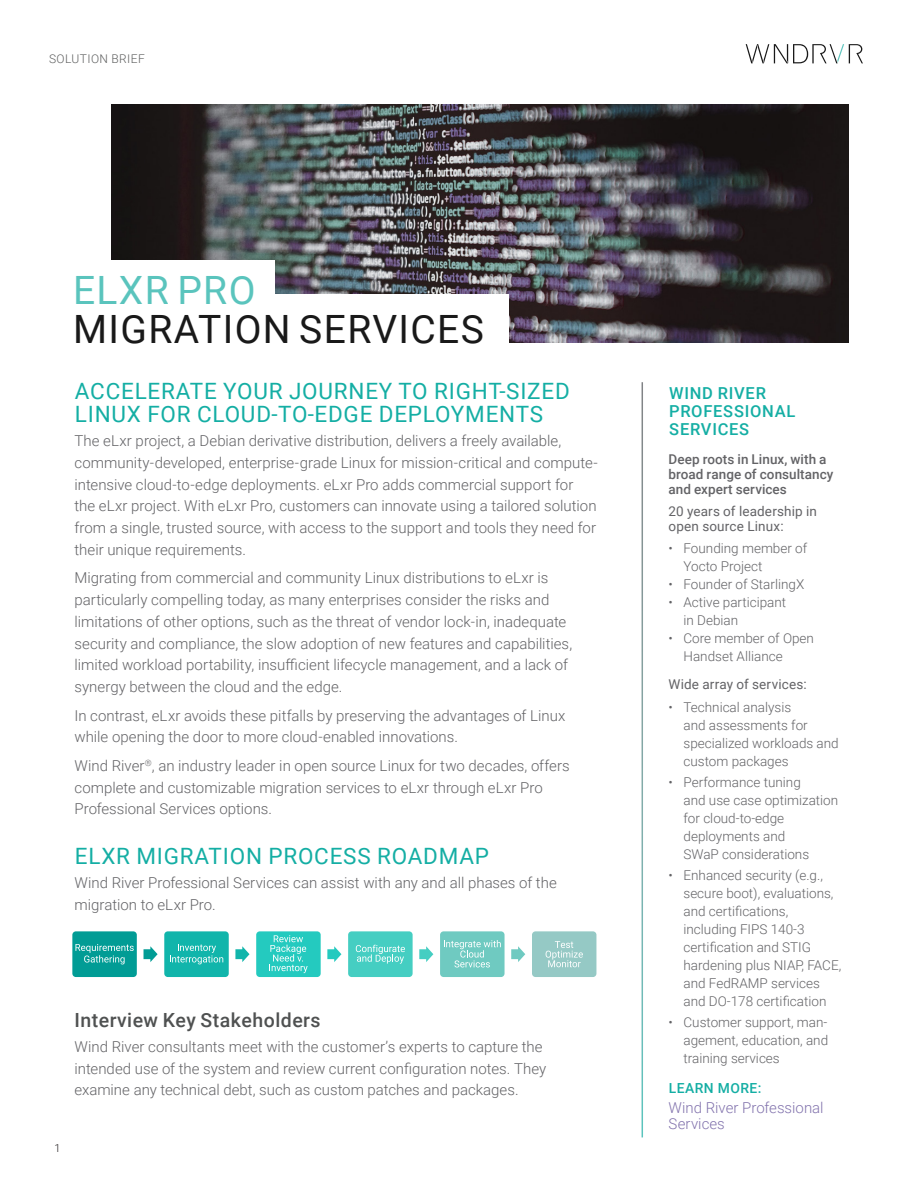
<style>
.page{position:relative;width:918px;height:1188px;background:#fff}
.page>*{position:absolute;margin:0;border:0;box-sizing:border-box;transform-origin:0 0}
.cover_title{font:39px/39px "Roboto";letter-spacing:.035em;color:#191919}
.Header_1{font:22.5px/22.5px "Roboto";letter-spacing:.035em;color:#14aea4}
.header_2{font:500 19.5px "Roboto";letter-spacing:.025em;color:#4f5151}
.Sidebar_subhead{font:500 16.5px/18px "Roboto";letter-spacing:.045em;color:#14aea4}
.Body{font:300 15px/21.8px "Roboto";color:#636366}
.t1{font:300 15px/16.5px "Roboto";color:#8273ad}
.Sidebar_head{font:500 13.8px "Roboto";letter-spacing:.035em;color:#14aea4}
.t2{font:300 13.5px/18px "Roboto";color:#636366}
.Sidebar_body{font:500 13.5px/15px "Roboto";letter-spacing:.005em;color:#636366}
.Sidebar_body-2{font:13.5px/15px "Roboto";letter-spacing:.01em;color:#636366}
.t3{font:300 12px "Roboto";letter-spacing:.035em;color:#5f6060}
.t4{font:300 10.95px "Roboto";color:#231f20}
.s1{color:#5ac4bd}
</style>
<div class="page">
<img style="left:111px;top:105px;width:738px;height:237px">
<div style="left:53px;top:295px;width:456px;height:68px;background:#fff"></div>
<div style="left:57px;top:260px;width:218px;height:47px;background:#fff"></div>
<div style="left:72px;top:931px;width:65px;height:46px;background:#019c95;border-radius:4px"></div>
<svg style="left:75px;top:944px;width:59px;height:20px"></svg>
<div style="left:164px;top:931px;width:65px;height:46px;background:#11b5ab;border-radius:4px"></div>
<svg style="left:170px;top:944px;width:53px;height:20px"></svg>
<div style="left:256px;top:931px;width:65px;height:46px;background:#24cabf;border-radius:4px"></div>
<svg style="left:269px;top:935px;width:39px;height:38px"></svg>
<div style="left:348px;top:931px;width:65px;height:46px;background:#45cec2;border-radius:4px"></div>
<svg style="left:356px;top:945px;width:49px;height:19px"></svg>
<div style="left:440px;top:931px;width:65px;height:46px;background:#6fcac1;border-radius:4px"></div>
<svg style="left:444px;top:940px;width:57px;height:27px"></svg>
<div style="left:532px;top:931px;width:64px;height:46px;background:#95c9c5;border-radius:4px"></div>
<svg style="left:546px;top:941px;width:37px;height:26px"></svg>
<svg style="left:144px;top:946px;width:14px;height:16px"></svg>
<svg style="left:235px;top:946px;width:15px;height:16px"></svg>
<svg style="left:327px;top:946px;width:14px;height:16px"></svg>
<svg style="left:419px;top:946px;width:14px;height:16px"></svg>
<svg style="left:511px;top:946px;width:14px;height:16px"></svg>
<svg style="left:746px;top:44px;width:117px;height:19px"></svg>
<p class="t3" style="left:49px;top:50px;width:97px">SOLUTION BRIEF</p>
<p class="cover_title" style="left:73px;top:269px;width:412px"><span class="s1">ELXR PRO<br></span>MIGRATION SERVICES</p>
<p class="Header_1" style="left:75px;top:379px;width:496px">ACCELERATE YOUR JOURNEY TO RIGHT-SIZED<br>LINUX FOR CLOUD-TO-EDGE DEPLOYMENTS</p>
<p class="Body" style="left:75px;top:429px;width:525px">The eLxr project, a Debian derivative distribution, delivers a freely available, community-developed, enterprise-grade Linux for mission-critical and compute&shy;intensive cloud-to-edge deployments. eLxr Pro adds commercial support for the eLxr project. With eLxr Pro, customers can innovate using a tailored solution from a single, trusted source, with access to the support and tools they need for their unique requirements.</p>
<p class="Body" style="left:75px;top:567px;width:499px">Migrating from commercial and community Linux distributions to eLxr is particularly compelling today, as many enterprises consider the risks and limitations of other options, such as the threat of vendor lock-in, inadequate security and compliance, the slow adoption of new features and capabilities, limited workload portability, insufficient lifecycle management, and a lack of synergy between the cloud and the edge.</p>
<p class="Body" style="left:75px;top:704px;width:492px">In contrast, eLxr avoids these pitfalls by preserving the advantages of Linux while opening the door to more cloud-enabled innovations.</p>
<p class="Body" style="left:75px;top:754px;width:497px">Wind River<sup>®</sup>, an industry leader in open source Linux for two decades, offers complete and customizable migration services to eLxr through eLxr Pro<br>Professional Services options.</p>
<p class="Header_1" style="left:75px;top:844px;width:416px">ELXR MIGRATION PROCESS ROADMAP</p>
<p class="Body" style="left:75px;top:871px;width:484px">Wind River Professional Services can assist with any and all phases of the migration to eLxr Pro.</p>
<p class="header_2" style="left:75px;top:1006px;width:248px">Interview Key Stakeholders</p>
<p class="Body" style="left:75px;top:1035px;width:473px">Wind River consultants meet with the customer’s experts to capture the intended use of the system and review current configuration notes. They examine any technical debt, such as custom patches and packages.</p>
<p class="t4" style="left:55px;top:1140px;width:8px">1</p>
<p class="Sidebar_subhead" style="left:669px;top:384px;width:128px">WIND RIVER<br>PROFESSIONAL<br>SERVICES</p>
<p class="Sidebar_body" style="left:669px;top:451px;width:166px">Deep roots in Linux, with a broad range of consultancy and expert services</p>
<p class="Sidebar_body-2" style="left:669px;top:503px;width:150px">20 years of leadership in open source Linux:</p>
<p class="t2" style="left:684px;top:539px;width:125px;text-indent:-15px">• Founding member of<br>Yocto Project</p>
<p class="t2" style="left:669px;top:575px;width:137px">• Founder of StarlingX</p>
<p class="t2" style="left:684px;top:593px;width:104px;text-indent:-15px">• Active participant in Debian</p>
<p class="t2" style="left:684px;top:629px;width:132px;text-indent:-15px">• Core member of Open<br>Handset Alliance</p>
<p class="Sidebar_body-2" style="left:669px;top:677px;width:140px">Wide array of services:</p>
<p class="t2" style="left:684px;top:697px;width:157px;text-indent:-15px">• Technical analysis<br>and assessments for specialized workloads and custom packages</p>
<p class="t2" style="left:684px;top:773px;width:156px;text-indent:-15px">• Performance tuning<br>and use case optimization for cloud-to-edge deployments and<br>SWaP considerations</p>
<p class="t2" style="left:684px;top:866px;width:159px;text-indent:-15px">• Enhanced security (e.g., secure boot), evaluations, and certifications, including FIPS 140-3 certification and STIG hardening plus NIAP, FACE, and FedRAMP services and DO-178 certification</p>
<p class="t2" style="left:684px;top:1013px;width:146px;text-align:justify;text-indent:-15px">• Customer support, man&shy;agement, education, and training services</p>
<p class="Sidebar_head" style="left:669px;top:1079px;width:94px">LEARN MORE:</p>
<p class="t1" style="left:669px;top:1099px;width:157px">Wind River Professional<br>Services</p>
</div>
